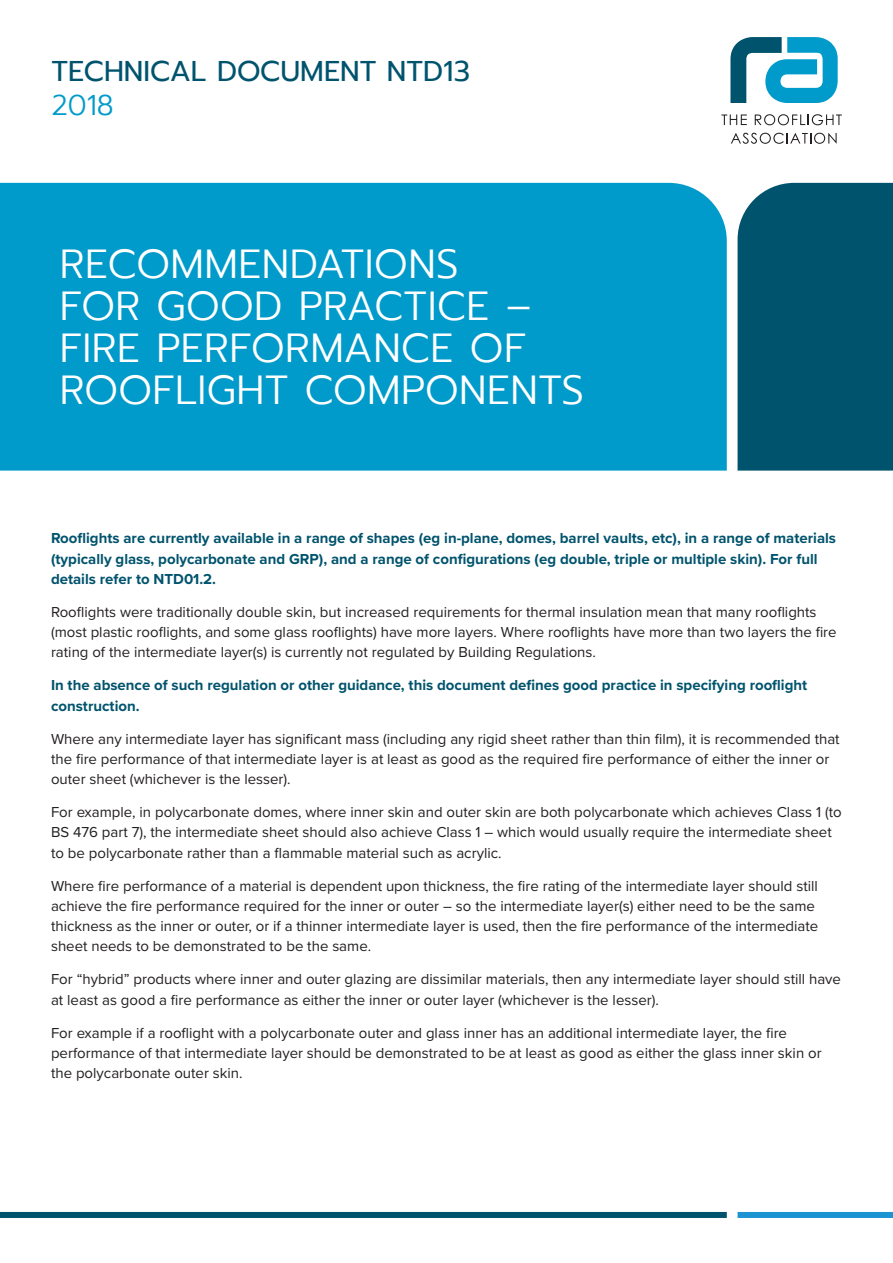
<style>
.page{position:relative;width:893px;height:1263px;background:#fff}
.page>*{position:absolute;margin:0;border:0;box-sizing:border-box;transform-origin:0 0}
.t1{font:300 40.5px/42px "Prompt";letter-spacing:.01em;color:#fff}
.t2{font:28.5px "Prompt";color:#00536d}
.t3{font:300 28.5px "Prompt";color:#009bca}
.t4{font:15px/20.2px "Proxima Nova";color:#231f20}
.t5{font:700 15px/20.2px "Proxima Nova";color:#00536d}
</style>
<div class="page">
<div style="left:0;top:183px;width:727px;height:288px;background:#009bca"></div>
<div style="left:738px;top:183px;width:155px;height:288px;background:#00536d"></div>
<div style="left:0;top:1212px;width:727px;height:6px;background:#00536d"></div>
<div style="left:738px;top:1212px;width:155px;height:6px;background:#1c94d2"></div>
<svg style="left:730px;top:37px;width:108px;height:66px"></svg>
<svg style="left:721px;top:114px;width:26px;height:11px"></svg>
<svg style="left:755px;top:114px;width:87px;height:11px"></svg>
<svg style="left:731px;top:133px;width:106px;height:11px"></svg>
<h2 class="t2" style="left:51px;top:51px;width:420px">TECHNICAL DOCUMENT NTD13</h2>
<h2 class="t3" style="left:51px;top:85px;width:64px">2018</h2>
<h1 class="t1" style="left:60px;top:243px;width:526px">RECOMMENDATIONS<br>FOR GOOD PRACTICE –<br>FIRE PERFORMANCE OF<br>ROOFLIGHT COMPONENTS</h1>
<p class="t5" style="left:51px;top:528px;width:787px">Rooflights are currently available in a range of shapes (eg in-plane, domes, barrel vaults, etc), in a range of materials (typically glass, polycarbonate and GRP), and a range of configurations (eg double, triple or multiple skin). For full details refer to NTD01.2.</p>
<p class="t4" style="left:51px;top:601px;width:787px">Rooflights were traditionally double skin, but increased requirements for thermal insulation mean that many rooflights (most plastic rooflights, and some glass rooflights) have more layers. Where rooflights have more than two layers the fire rating of the intermediate layer(s) is currently not regulated by Building Regulations.</p>
<p class="t5" style="left:51px;top:675px;width:758px">In the absence of such regulation or other guidance, this document defines good practice in specifying rooflight construction.</p>
<p class="t4" style="left:51px;top:728px;width:790px">Where any intermediate layer has significant mass (including any rigid sheet rather than thin film), it is recommended that the fire performance of that intermediate layer is at least as good as the required fire performance of either the inner or outer sheet (whichever is the lesser).</p>
<p class="t4" style="left:51px;top:801px;width:792px">For example, in polycarbonate domes, where inner skin and outer skin are both polycarbonate which achieves Class 1 (to<br>BS 476 part 7), the intermediate sheet should also achieve Class 1 – which would usually require the intermediate sheet to be polycarbonate rather than a flammable material such as acrylic.</p>
<p class="t4" style="left:51px;top:875px;width:769px">Where fire performance of a material is dependent upon thickness, the fire rating of the intermediate layer should still achieve the fire performance required for the inner or outer – so the intermediate layer(s) either need to be the same thickness as the inner or outer, or if a thinner intermediate layer is used, then the fire performance of the intermediate sheet needs to be demonstrated to be the same.</p>
<p class="t4" style="left:51px;top:969px;width:791px">For “hybrid” products where inner and outer glazing are dissimilar materials, then any intermediate layer should still have at least as good a fire performance as either the inner or outer layer (whichever is the lesser).</p>
<p class="t4" style="left:51px;top:1022px;width:772px">For example if a rooflight with a polycarbonate outer and glass inner has an additional intermediate layer, the fire performance of that intermediate layer should be demonstrated to be at least as good as either the glass inner skin or the polycarbonate outer skin.</p>
</div>
